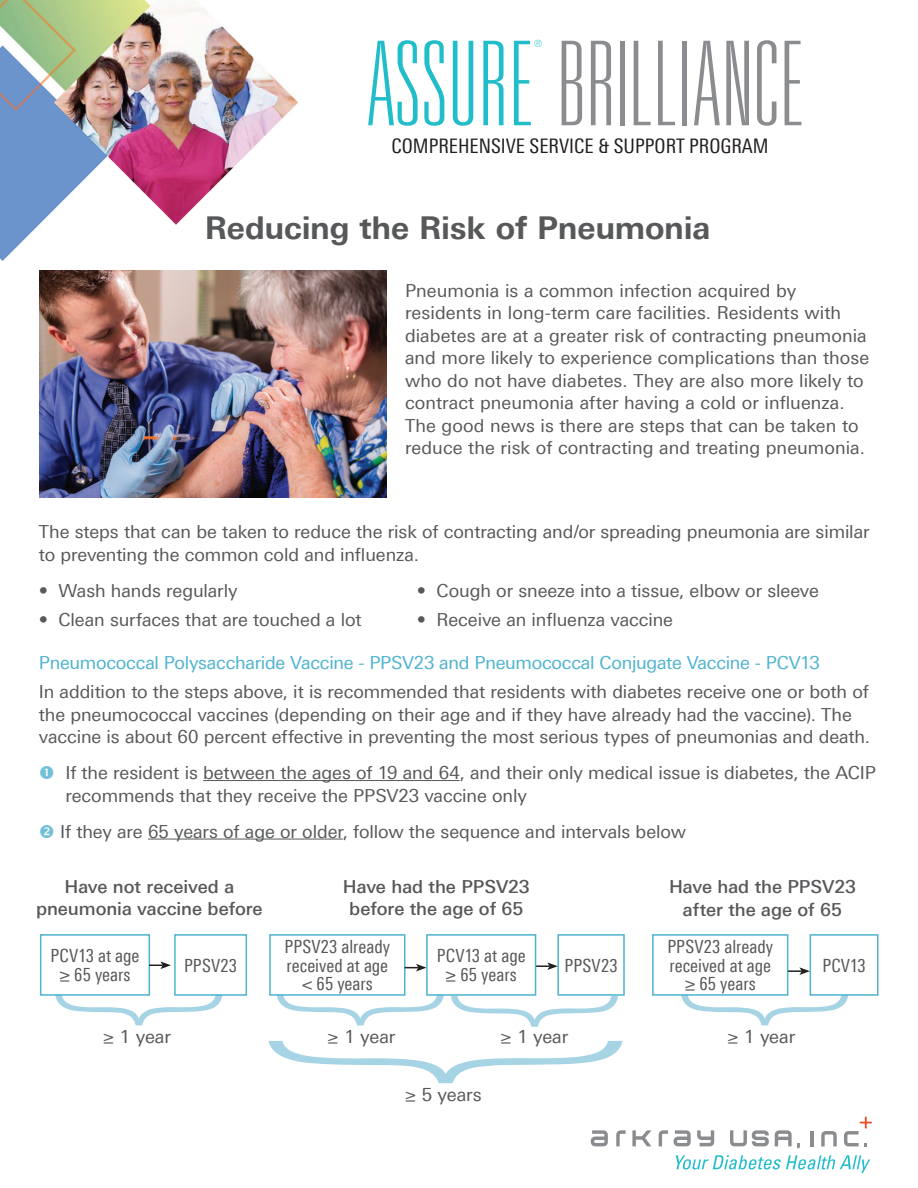
<style>
.page{position:relative;width:918px;height:1188px;background:#fff}
.page>*{position:absolute;margin:0;border:0;box-sizing:border-box;transform-origin:0 0}
.t1{font:300 404.1px "Linotype Univers 320 Cn";color:#a6d4e5;scale:.32 1}
.t2{font:300 190.95px "Linotype Univers 320 Cn";color:#a6d4e5;scale:.5 1}
.t3{font:100 ultra-condensed 117.15px "Univers LT Std";letter-spacing:.02em;color:#8a8c8f}
.t4{font:700 31.5px "Linotype Univers 630";letter-spacing:-.01em;color:#57585a}
.t5{font:20.1px "Linotype Univers 420 Cn";color:#231f20}
.t6{font:18.15px/18.1px "Linotype Univers 420 Cn";letter-spacing:.005em;color:#57585a;text-align:center}
.t7{font:18.15px "Linotype Univers 430";letter-spacing:-.01em;color:#57585a}
.t8{font:18px/22.5px "Linotype Univers 430";letter-spacing:-.005em;color:#57585a}
.t9{font:500 18px/22.5px "Linotype Univers 530";letter-spacing:-.005em;color:#57585a;text-align:center}
.t10{font:18px "Linotype Univers 430";letter-spacing:-.015em;color:#4db3cf}
.t11{font:100 ultra-condensed 10.05px "Univers LT Std";color:#21bdc9}
.s1{color:#21bdc9}
</style>
<div class="page">
<svg style="left:676px;top:1155px;width:194px;height:18px"></svg>
<svg style="left:616px;top:1130px;width:10px;height:16px"></svg>
<svg style="left:659px;top:1130px;width:9px;height:16px"></svg>
<svg style="left:697px;top:1130px;width:17px;height:16px"></svg>
<svg style="left:591px;top:1130px;width:17px;height:16px"></svg>
<svg style="left:674px;top:1130px;width:17px;height:16px"></svg>
<svg style="left:632px;top:1130px;width:19px;height:16px"></svg>
<svg style="left:730px;top:1130px;width:39px;height:16px"></svg>
<svg style="left:821px;top:1131px;width:16px;height:15px"></svg>
<hr style="left:810px;top:1131px;width:3px;height:15px;background:#8a8c8f">
<svg style="left:775px;top:1130px;width:25px;height:18px"></svg>
<svg style="left:844px;top:1117px;width:28px;height:29px"></svg>
<img style="left:0;top:0;width:298px;height:260px">
<hr style="left:203px;top:780px;width:257px;height:1px;background:#57585a">
<hr style="left:148px;top:839px;width:195px;height:1px;background:#57585a">
<img style="left:40px;top:270px;width:347px;height:228px">
<div style="left:557px;top:934px;width:68px;height:62px;border:2px solid #4db3cf"></div>
<div style="left:269px;top:934px;width:137px;height:62px;border:2px solid #4db3cf"></div>
<svg style="left:405px;top:964px;width:21px;height:7px"></svg>
<svg style="left:536px;top:962px;width:22px;height:8px"></svg>
<div style="left:426px;top:934px;width:110px;height:62px;border:2px solid #4db3cf"></div>
<div style="left:810px;top:934px;width:69px;height:62px;border:2px solid #4db3cf"></div>
<div style="left:652px;top:934px;width:136px;height:62px;border:2px solid #4db3cf"></div>
<svg style="left:788px;top:967px;width:22px;height:8px"></svg>
<div style="left:174px;top:934px;width:73px;height:62px;border:2px solid #4db3cf"></div>
<div style="left:40px;top:934px;width:110px;height:62px;border:2px solid #4db3cf"></div>
<svg style="left:149px;top:961px;width:22px;height:8px"></svg>
<p class="t11" style="left:534px;top:39px;width:10px">®</p>
<h3 class="t3" style="left:369px;top:24px;width:435px"><span class="s1">ASSURE</span> BRILLIANCE</h3>
<p class="t5" style="left:392px;top:134px;width:379px">COMPREHENSIVE SERVICE &amp; SUPPORT PROGRAM</p>
<h3 class="t4" style="left:205px;top:209px;width:507px">Reducing the Risk of Pneumonia</h3>
<p class="t8" style="left:405px;top:279px;width:466px">Pneumonia is a common infection acquired by residents in long-term care facilities. Residents with diabetes are at a greater risk of contracting pneumonia and more likely to experience complications than those who do not have diabetes. They are also more likely to contract pneumonia after having a cold or influenza.<br>The good news is there are steps that can be taken to reduce the risk of contracting and treating pneumonia.</p>
<p class="t8" style="left:39px;top:521px;width:832px">The steps that can be taken to reduce the risk of contracting and/or spreading pneumonia are similar to preventing the common cold and influenza.</p>
<p class="t8" style="left:39px;top:579px;width:200px">• Wash hands regularly</p>
<p class="t8" style="left:417px;top:579px;width:404px">• Cough or sneeze into a tissue, elbow or sleeve</p>
<p class="t8" style="left:39px;top:609px;width:324px">• Clean surfaces that are touched a lot</p>
<p class="t8" style="left:417px;top:609px;width:258px">• Receive an influenza vaccine</p>
<p class="t10" style="left:39px;top:652px;width:782px">Pneumococcal Polysaccharide Vaccine - PPSV23 and Pneumococcal Conjugate Vaccine - PCV13</p>
<p class="t8" style="left:39px;top:681px;width:833px">In addition to the steps above, it is recommended that residents with diabetes receive one or both of the pneumococcal vaccines (depending on their age and if they have already had the vaccine). The vaccine is about 60 percent effective in preventing the most serious types of pneumonias and death.</p>
<p class="t8" style="left:65px;top:762px;width:812px">If the resident is between the ages of 19 and 64, and their only medical issue is diabetes, the ACIP recommends that they receive the PPSV23 vaccine only</p>
<p class="t8" style="left:60px;top:820px;width:627px">If they are 65 years of age or older, follow the sequence and intervals below</p>
<p class="t9" style="left:36px;top:875px;width:228px">Have not received a pneumonia vaccine before</p>
<p class="t9" style="left:343px;top:875px;width:188px">Have had the PPSV23 before the age of 65</p>
<p class="t9" style="left:669px;top:875px;width:188px">Have had the PPSV23 after the age of 65</p>
<p class="t6" style="left:51px;top:947px;width:90px">PCV13 at age ≥ 65 years</p>
<p class="t6" style="left:184px;top:956px;width:55px">PPSV23</p>
<h2 class="t2" style="left:16px;top:1027px;width:72px;rotate:-90deg">{</h2>
<p class="t7" style="left:102px;top:1026px;width:70px">≥ 1 year</p>
<p class="t6" style="left:284px;top:938px;width:107px">PPSV23 already received at age &lt; 65 years</p>
<p class="t7" style="left:327px;top:1026px;width:70px">≥ 1 year</p>
<p class="t7" style="left:500px;top:1026px;width:70px">≥ 1 year</p>
<p class="t6" style="left:437px;top:947px;width:90px">PCV13 at age ≥ 65 years</p>
<p class="t6" style="left:565px;top:956px;width:55px">PPSV23</p>
<h2 class="t2" style="left:238px;top:1027px;width:72px;rotate:-90deg">{</h2>
<h2 class="t2" style="left:412px;top:1029px;width:72px;rotate:-90deg">{</h2>
<h1 class="t1" style="left:186px;top:1086px;width:152px;rotate:-90deg">{</h1>
<p class="t6" style="left:667px;top:938px;width:107px">PPSV23 already received at age ≥ 65 years</p>
<p class="t6" style="left:822px;top:956px;width:45px">PCV13</p>
<h2 class="t2" style="left:642px;top:1027px;width:72px;rotate:-90deg">{</h2>
<p class="t7" style="left:727px;top:1026px;width:70px">≥ 1 year</p>
<p class="t7" style="left:404px;top:1085px;width:79px">≥ 5 years</p>
</div>
